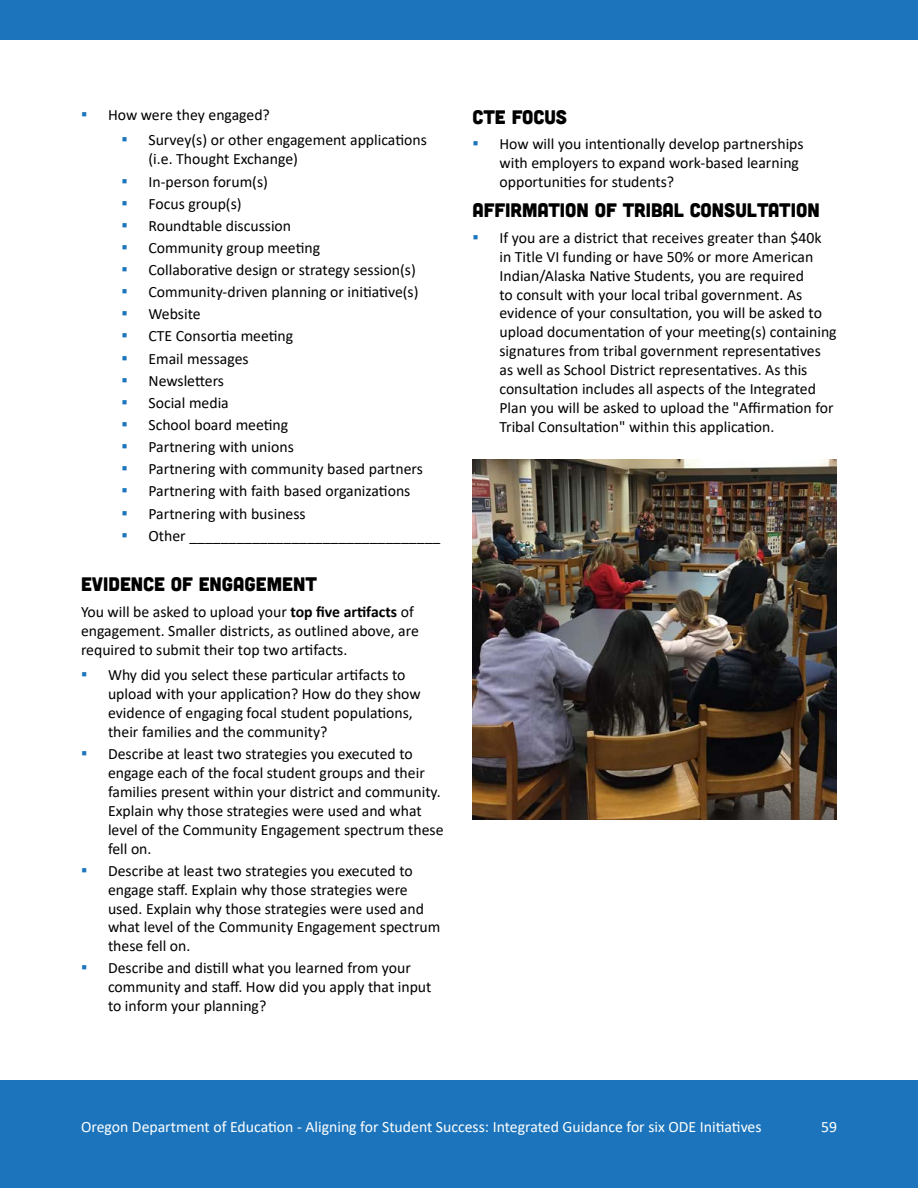
<style>
.page{position:relative;width:918px;height:1188px;background:#fff}
.page>*{position:absolute;margin:0;border:0;box-sizing:border-box;transform-origin:0 0}
.t1{font:19.5px "Cubano";color:#000}
.Body{font:15.75px/18.9px "Calibri";color:#000}
.t2{font:15.75px "Calibri";color:#fff}
.s1{font-size:18px;color:#1c75bc}
.s2{font-weight:700}
</style>
<div class="page">
<div style="left:0;top:1080px;width:918px;height:108px;background:#1c75bc"></div>
<div style="left:0;top:0;width:918px;height:40px;background:#1c75bc"></div>
<img style="left:472px;top:459px;width:365px;height:361px">
<p class="Body" style="left:81px;top:105px;width:190px"><span class="s1">▪</span> How were they engaged?</p>
<p class="Body" style="left:148px;top:130px;width:280px;text-indent:-27px"><span class="s1">▪</span> Survey(s) or other engagement applications (i.e. Thought Exchange)</p>
<p class="Body" style="left:122px;top:171px;width:148px"><span class="s1">▪</span> In-person forum(s)</p>
<p class="Body" style="left:122px;top:194px;width:122px"><span class="s1">▪</span> Focus group(s)</p>
<p class="Body" style="left:122px;top:216px;width:171px"><span class="s1">▪</span> Roundtable discussion</p>
<p class="Body" style="left:122px;top:238px;width:200px"><span class="s1">▪</span> Community group meeting</p>
<p class="Body" style="left:122px;top:260px;width:296px"><span class="s1">▪</span> Collaborative design or strategy session(s)</p>
<p class="Body" style="left:122px;top:282px;width:299px"><span class="s1">▪</span> Community-driven planning or initiative(s)</p>
<p class="Body" style="left:122px;top:304px;width:81px"><span class="s1">▪</span> Website</p>
<p class="Body" style="left:122px;top:326px;width:173px"><span class="s1">▪</span> CTE Consortia meeting</p>
<p class="Body" style="left:122px;top:349px;width:129px"><span class="s1">▪</span> Email messages</p>
<p class="Body" style="left:122px;top:371px;width:104px"><span class="s1">▪</span> Newsletters</p>
<p class="Body" style="left:122px;top:393px;width:109px"><span class="s1">▪</span> Social media</p>
<p class="Body" style="left:122px;top:415px;width:168px"><span class="s1">▪</span> School board meeting</p>
<p class="Body" style="left:122px;top:437px;width:174px"><span class="s1">▪</span> Partnering with unions</p>
<p class="Body" style="left:122px;top:459px;width:303px"><span class="s1">▪</span> Partnering with community based partners</p>
<p class="Body" style="left:122px;top:481px;width:290px"><span class="s1">▪</span> Partnering with faith based organizations</p>
<p class="Body" style="left:122px;top:504px;width:186px"><span class="s1">▪</span> Partnering with business</p>
<p class="Body" style="left:122px;top:526px;width:320px"><span class="s1">▪</span> Other ________________________________</p>
<h3 class="t1" style="left:81px;top:571px;width:237px">EVIDENCE OF ENGAGEMENT</h3>
<p class="Body" style="left:81px;top:602px;width:339px">You will be asked to upload your <span class="s2">top five artifacts</span> of engagement. Smaller districts, as outlined above, are required to submit their top two artifacts.</p>
<p class="Body" style="left:108px;top:665px;width:314px;text-indent:-27px"><span class="s1">▪</span> Why did you select these particular artifacts to upload with your application? How do they show evidence of engaging focal student populations, their families and the community?</p>
<p class="Body" style="left:108px;top:744px;width:337px;text-indent:-27px"><span class="s1">▪</span> Describe at least two strategies you executed to engage each of the focal student groups and their families present within your district and community.<br>Explain why those strategies were used and what level of the Community Engagement spectrum these fell on.</p>
<p class="Body" style="left:108px;top:861px;width:334px;text-indent:-27px"><span class="s1">▪</span> Describe at least two strategies you executed to engage staff. Explain why those strategies were used. Explain why those strategies were used and what level of the Community Engagement spectrum these fell on.</p>
<p class="Body" style="left:108px;top:958px;width:325px;text-indent:-27px"><span class="s1">▪</span> Describe and distill what you learned from your community and staff. How did you apply that input to inform your planning?</p>
<h3 class="t1" style="left:472px;top:103px;width:96px">CTE FOCUS</h3>
<p class="Body" style="left:500px;top:134px;width:306px;text-indent:-27px"><span class="s1">▪</span> How will you intentionally develop partnerships with employers to expand work-based learning opportunities for students?</p>
<h3 class="t1" style="left:472px;top:197px;width:349px">AFFIRMATION OF TRIBAL CONSULTATION</h3>
<p class="Body" style="left:500px;top:228px;width:339px;text-indent:-27px"><span class="s1">▪</span> If you are a district that receives greater than $40k in Title VI funding or have 50% or more American Indian/Alaska Native Students, you are required<br>to consult with your local tribal government. As evidence of your consultation, you will be asked to upload documentation of your meeting(s) containing signatures from tribal government representatives as well as School District representatives. As this consultation includes all aspects of the Integrated Plan you will be asked to upload the "Affirmation for Tribal Consultation" within this application.</p>
<p class="t2" style="left:81px;top:1116px;width:682px">Oregon Department of Education - Aligning for Student Success: Integrated Guidance for six ODE Initiatives</p>
<p class="t2" style="left:821px;top:1116px;width:17px">59</p>
</div>
